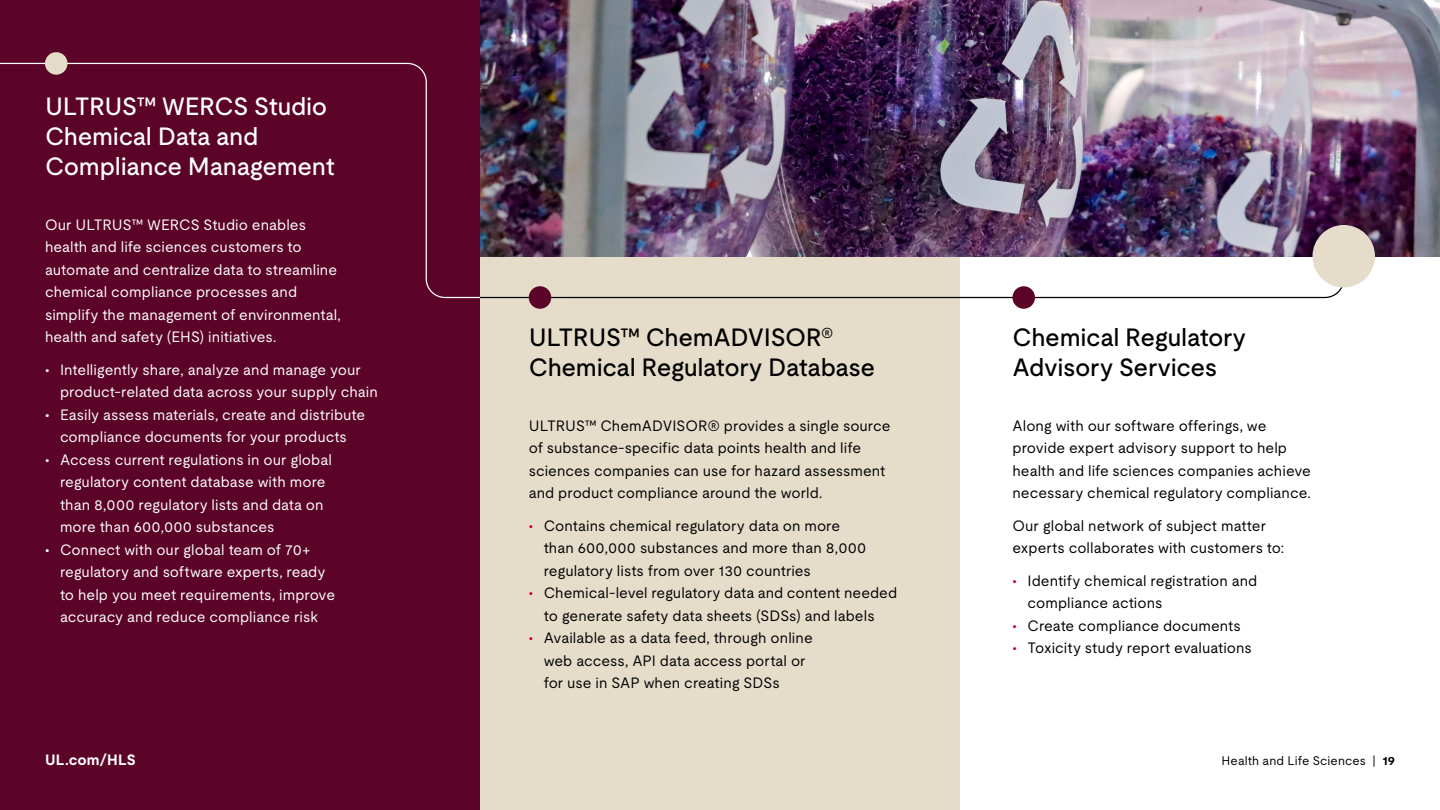
<style>
.page{position:relative;width:1440px;height:810px;background:#fff}
.page>*{position:absolute;margin:0;border:0;box-sizing:border-box;transform-origin:0 0}
.t1{font:500 25px/30px "UL Moderat";letter-spacing:-.015em;color:#000}
.t2{font:500 25px/30px "UL Moderat";letter-spacing:-.015em;color:#fff}
.t3{font:15px/22.5px "UL Moderat";color:#000}
.t4{font:15px/22.5px "UL Moderat";color:#fff}
.t5{font:700 15px "UL Moderat";letter-spacing:.005em;color:#fff}
.t6{font:12.5px "UL Moderat";letter-spacing:.01em;color:#000}
.s1{color:#ca0123}
.s2{font-weight:700}
</style>
<div class="page">
<div style="left:480px;top:256px;width:480px;height:554px;background:#e5ddca"></div>
<img style="left:480px;top:0;width:960px;height:256px">
<div style="left:0;top:0;width:480px;height:810px;background:#5b0428"></div>
<svg style="left:0;top:62px;width:566px;height:237px"></svg>
<div style="left:45px;top:52px;width:23px;height:23px;background:#e5ddca;border-radius:50%"></div>
<img style="left:479px;top:227px;width:863px;height:72px">
<div style="left:529px;top:286px;width:22px;height:23px;background:#5b0428;border-radius:50%"></div>
<div style="left:1012px;top:286px;width:23px;height:23px;background:#5b0428;border-radius:50%"></div>
<div style="left:1312px;top:225px;width:63px;height:63px;background:#e5ddca;border-radius:50%"></div>
<h1 class="t2" style="left:45px;top:90px;width:291px">ULTRUS™ WERCS Studio<br>Chemical Data and<br>Compliance Management</h1>
<p class="t4" style="left:45px;top:213px;width:297px">Our ULTRUS™ WERCS Studio enables health and life sciences customers to automate and centralize data to streamline chemical compliance processes and simplify the management of environmental, health and safety (EHS) initiatives.</p>
<p class="t4" style="left:60px;top:358px;width:319px;text-indent:-15px">• Intelligently share, analyze and manage your product-related data across your supply chain</p>
<p class="t4" style="left:45px;top:403px;width:322px;text-align:center">• Easily assess materials, create and distribute compliance documents for your products</p>
<p class="t4" style="left:60px;top:448px;width:273px;text-indent:-15px">• Access current regulations in our global regulatory content database with more than 8,000 regulatory lists and data on more than 600,000 substances</p>
<p class="t4" style="left:60px;top:538px;width:277px;text-indent:-15px">• Connect with our global team of 70+ regulatory and software experts, ready to help you meet requirements, improve accuracy and reduce compliance risk</p>
<h1 class="t1" style="left:529px;top:322px;width:348px">ULTRUS™ ChemADVISOR<sup>®<br></sup>Chemical Regulatory Database</h1>
<p class="t3" style="left:529px;top:414px;width:363px">ULTRUS™ ChemADVISOR® provides a single source of substance-specific data points health and life sciences companies can use for hazard assessment and product compliance around the world.</p>
<p class="t3" style="left:544px;top:514px;width:324px;text-indent:-15px"><span class="s1">•</span> Contains chemical regulatory data on more than 600,000 substances and more than 8,000 regulatory lists from over 130 countries</p>
<p class="t3" style="left:529px;top:582px;width:370px;text-align:center"><span class="s1">•</span> Chemical-level regulatory data and content needed to generate safety data sheets (SDSs) and labels</p>
<p class="t3" style="left:544px;top:627px;width:270px;text-indent:-15px"><span class="s1">•</span> Available as a data feed, through online web access, API data access portal or for use in SAP when creating SDSs</p>
<h1 class="t1" style="left:1012px;top:322px;width:235px">Chemical Regulatory<br>Advisory Services</h1>
<p class="t3" style="left:1012px;top:414px;width:300px">Along with our software offerings, we provide expert advisory support to help health and life sciences companies achieve necessary chemical regulatory compliance.</p>
<p class="t3" style="left:1012px;top:514px;width:273px">Our global network of subject matter experts collaborates with customers to:</p>
<p class="t3" style="left:1027px;top:569px;width:231px;text-indent:-15px"><span class="s1">•</span> Identify chemical registration and compliance actions</p>
<p class="t3" style="left:1012px;top:614px;width:230px"><span class="s1">•</span> Create compliance documents</p>
<p class="t3" style="left:1012px;top:637px;width:241px"><span class="s1">•</span> Toxicity study report evaluations</p>
<p class="t5" style="left:45px;top:748px;width:92px">UL.com/HLS</p>
<p class="t6" style="left:1222px;top:751px;width:175px">Health and Life Sciences | <span class="s2">19</span></p>
</div>
